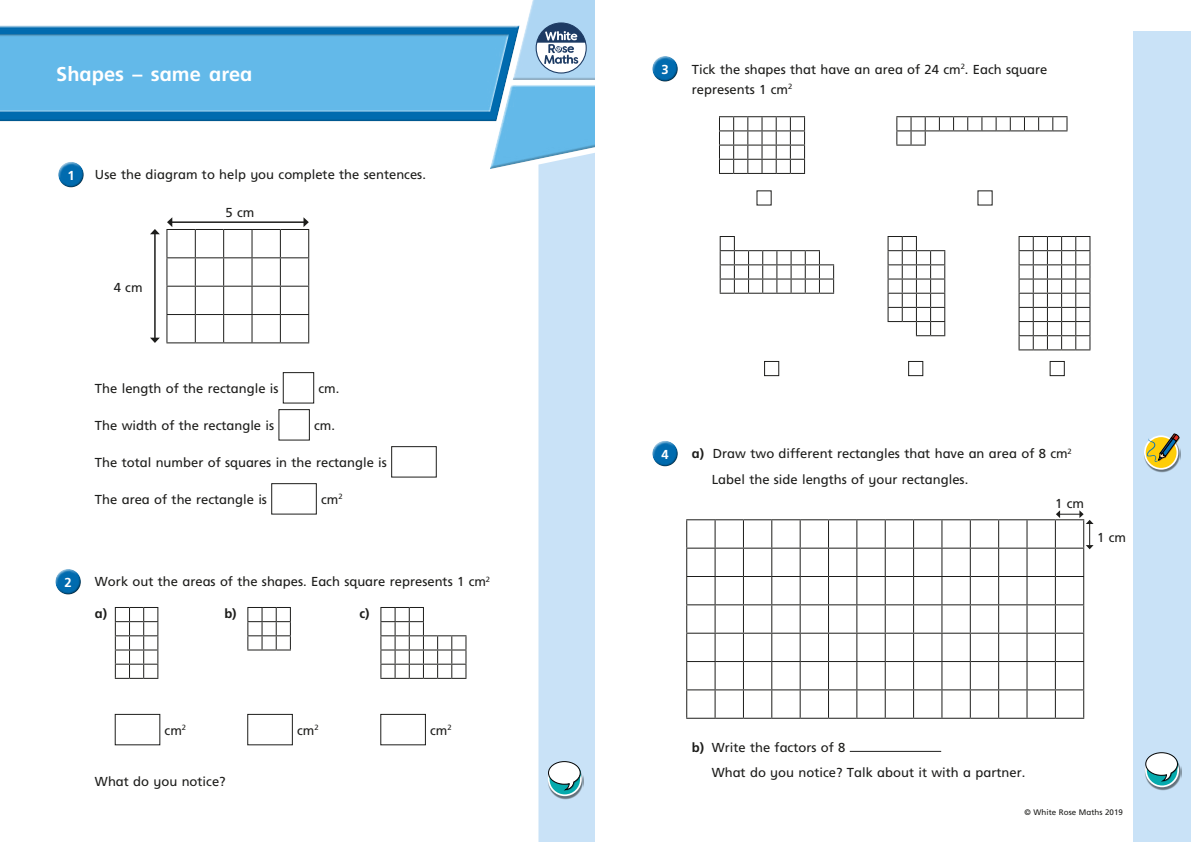
<style>
.page{position:relative;width:1191px;height:842px;background:#fff}
.page>*{position:absolute;margin:0;border:0;box-sizing:border-box;transform-origin:0 0}
.t1{font:700 20px "Frutiger Inf";color:#fff}
.t2{font:13px/25.7px "Frutiger Inf";color:#1d1d1b}
.t3{font:700 13px "Frutiger Inf";color:#1d1d1b}
.t4{font:700 13px "Frutiger Inf";color:#fff}
.t5{font:8px "Frutiger Inf";color:#1d1d1b}
.s1{font-weight:700}
</style>
<div class="page">
<div style="left:1133px;top:31px;width:58px;height:811px;background:#c9e2f7"></div>
<svg style="left:0;top:0;width:595px;height:169px"></svg>
<svg style="left:538px;top:144px;width:57px;height:698px;background:#c9e2f6"></svg>
<div style="left:58px;top:161px;width:26px;height:21px;background:#fff;opacity:.75"></div>
<div style="left:58px;top:166px;width:27px;height:22px;background:#1d1d1b;opacity:.75"></div>
<svg style="left:166px;top:217px;width:143px;height:126px"></svg>
<hr style="left:154px;top:233px;width:2px;height:106px;background:#1d1d1b">
<svg style="left:150px;top:229px;width:10px;height:5px"></svg>
<svg style="left:150px;top:338px;width:10px;height:5px"></svg>
<div style="left:283px;top:372px;width:31px;height:31px;border:1px solid #1d1d1b"></div>
<div style="left:278px;top:409px;width:32px;height:31px;border:1px solid #1d1d1b"></div>
<div style="left:391px;top:446px;width:45px;height:31px;border:1px solid #1d1d1b"></div>
<div style="left:271px;top:483px;width:46px;height:31px;border:1px solid #1d1d1b"></div>
<div style="left:55px;top:568px;width:26px;height:21px;background:#fff;opacity:.75"></div>
<div style="left:55px;top:573px;width:27px;height:22px;background:#1d1d1b;opacity:.75"></div>
<svg style="left:115px;top:607px;width:43px;height:72px"></svg>
<svg style="left:247px;top:607px;width:44px;height:43px"></svg>
<svg style="left:380px;top:607px;width:86px;height:72px"></svg>
<div style="left:115px;top:714px;width:45px;height:31px;border:1px solid #1d1d1b"></div>
<div style="left:247px;top:714px;width:46px;height:31px;border:1px solid #1d1d1b"></div>
<div style="left:380px;top:714px;width:46px;height:31px;border:1px solid #1d1d1b"></div>
<div style="left:652px;top:56px;width:26px;height:20px;background:#fff;opacity:.75"></div>
<div style="left:652px;top:60px;width:27px;height:23px;background:#1d1d1b;opacity:.75"></div>
<div style="left:652px;top:440px;width:26px;height:21px;background:#fff;opacity:.75"></div>
<div style="left:652px;top:445px;width:27px;height:22px;background:#1d1d1b;opacity:.75"></div>
<hr style="left:849px;top:751px;width:92px;height:1px;background:#1d1d1b">
<img style="left:1153px;top:436px;width:27px;height:37px">
<svg style="left:1144px;top:434px;width:35px;height:36px"></svg>
<svg style="left:719px;top:116px;width:86px;height:58px"></svg>
<svg style="left:1018px;top:236px;width:72px;height:114px"></svg>
<svg style="left:896px;top:116px;width:171px;height:30px"></svg>
<svg style="left:887px;top:236px;width:58px;height:100px"></svg>
<svg style="left:719px;top:236px;width:115px;height:58px"></svg>
<div style="left:764px;top:361px;width:15px;height:15px;border:1px solid #1d1d1b"></div>
<div style="left:908px;top:361px;width:15px;height:15px;border:1px solid #1d1d1b"></div>
<div style="left:1049px;top:361px;width:15px;height:15px;border:1px solid #1d1d1b"></div>
<img style="left:1148px;top:762px;width:33px;height:28px">
<svg style="left:1146px;top:754px;width:32px;height:32px"></svg>
<div style="left:1145px;top:753px;width:34px;height:34px;border:2px solid #fff;border-radius:50%"></div>
<svg style="left:1145px;top:752px;width:33px;height:30px"></svg>
<svg style="left:686px;top:510px;width:407px;height:209px"></svg>
<img style="left:547px;top:762px;width:37px;height:37px">
<svg style="left:549px;top:763px;width:32px;height:32px"></svg>
<div style="left:548px;top:762px;width:34px;height:34px;border:2px solid #fff;border-radius:50%"></div>
<svg style="left:548px;top:761px;width:33px;height:29px"></svg>
<h1 class="t1" style="left:56px;top:62px;width:198px">Shapes – same area</h1>
<p class="t4" style="left:67px;top:167px;width:9px">1</p>
<p class="t2" style="left:95px;top:162px;width:332px">Use the diagram to help you complete the sentences.</p>
<p class="t2" style="left:225px;top:199px;width:30px">5 cm</p>
<p class="t2" style="left:114px;top:274px;width:30px">4 cm</p>
<p class="t2" style="left:95px;top:375px;width:185px">The length of the rectangle is</p>
<p class="t2" style="left:318px;top:375px;width:22px">cm.</p>
<p class="t2" style="left:95px;top:412px;width:181px">The width of the rectangle is</p>
<p class="t2" style="left:314px;top:412px;width:22px">cm.</p>
<p class="t2" style="left:95px;top:449px;width:293px">The total number of squares in the rectangle is</p>
<p class="t2" style="left:95px;top:486px;width:173px">The area of the rectangle is</p>
<p class="t2" style="left:321px;top:486px;width:23px">cm<sup>2</sup></p>
<p class="t4" style="left:65px;top:575px;width:9px">2</p>
<p class="t2" style="left:95px;top:569px;width:397px">Work out the areas of the shapes. Each square represents 1 cm<sup>2</sup></p>
<p class="t3" style="left:95px;top:606px;width:14px">a)</p>
<p class="t3" style="left:224px;top:606px;width:14px">b)</p>
<p class="t3" style="left:359px;top:606px;width:12px">c)</p>
<p class="t2" style="left:164px;top:717px;width:23px">cm<sup>2</sup></p>
<p class="t2" style="left:297px;top:717px;width:23px">cm<sup>2</sup></p>
<p class="t2" style="left:430px;top:717px;width:23px">cm<sup>2</sup></p>
<p class="t2" style="left:95px;top:768px;width:132px">What do you notice?</p>
<p class="t4" style="left:661px;top:62px;width:9px">3</p>
<p class="t2" style="left:692px;top:59px;width:357px;line-height:20px">Tick the shapes that have an area of 24 cm<sup>2</sup>. Each square represents 1 cm<sup>2</sup></p>
<p class="t4" style="left:661px;top:446px;width:9px">4</p>
<p class="t2" style="left:711px;top:441px;width:361px;text-indent:-20px"><span class="s1">a)</span> Draw two different rectangles that have an area of 8 cm<sup>2<br></sup>Label the side lengths of your rectangles.</p>
<p class="t2" style="left:1055px;top:490px;width:30px">1 cm</p>
<p class="t2" style="left:1097px;top:524px;width:30px">1 cm</p>
<p class="t2" style="left:711px;top:734px;width:315px;text-indent:-20px"><span class="s1">b)</span> Write the factors of 8<br>What do you notice? Talk about it with a partner.</p>
<p class="t5" style="left:1024px;top:808px;width:100px">© White Rose Maths 2019</p>
</div>
